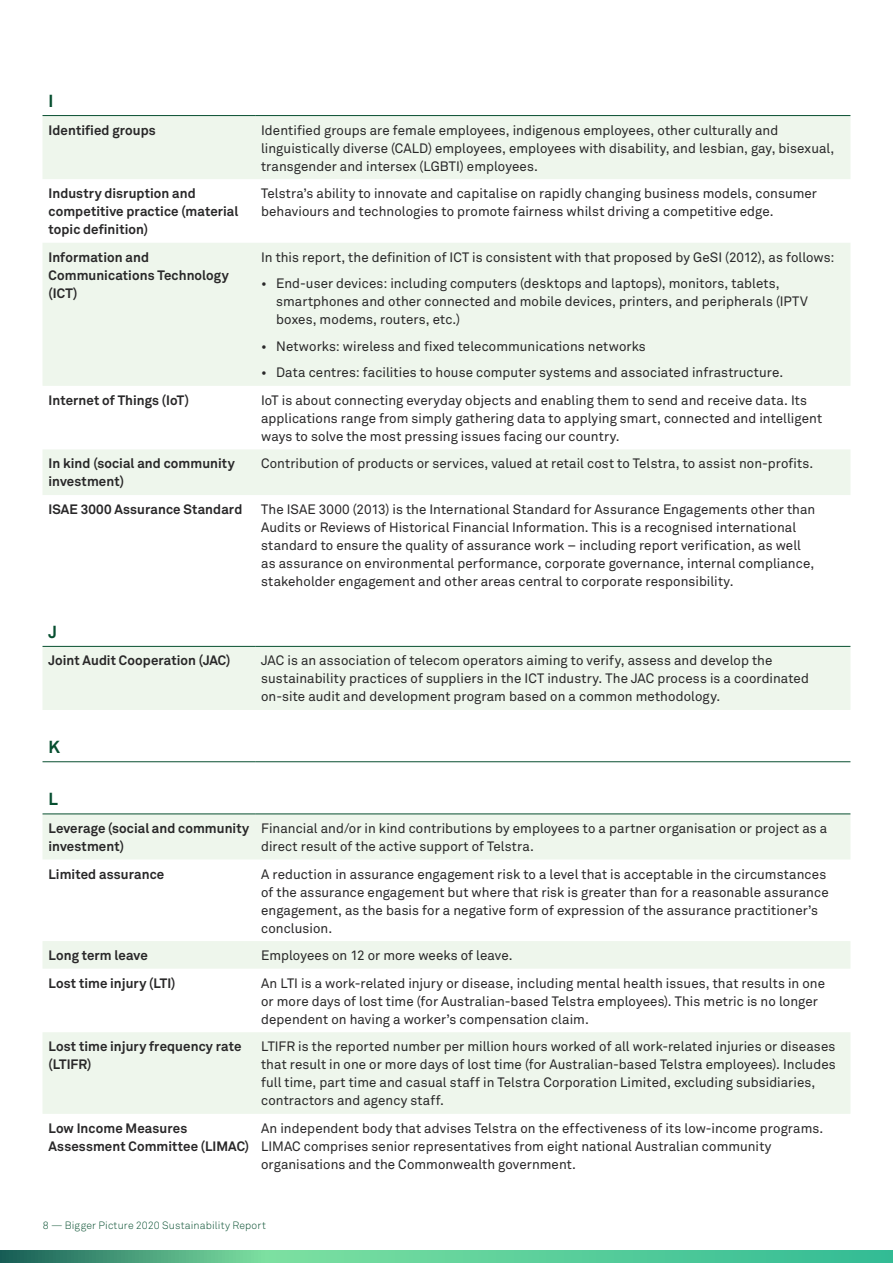
<style>
.page{position:relative;width:893px;height:1263px;background:#fff}
.page>*{position:absolute;margin:0;border:0;box-sizing:border-box;transform-origin:0 0}
.t1{font:700 17.25px "Telstra Akkurat";color:#074f30}
.t2{font:13.5px/18px "Telstra Akkurat";letter-spacing:.005em;color:#292829}
.t3{font:700 13.5px/18px "Telstra Akkurat";letter-spacing:.01em;color:#292829}
.t4{font:300 10.5px "Akkurat";letter-spacing:.01em;color:#084f30}
</style>
<div class="page">
<svg style="left:0;top:1250px;width:893px;height:13px;background:#53bf91"></svg>
<svg style="left:43px;top:116px;width:807px;height:379px;fill:#eef6ec"></svg>
<hr style="left:43px;top:115px;width:212px;height:1px;background:#084f30">
<hr style="left:255px;top:115px;width:595px;height:1px;background:#084f30">
<div style="left:43px;top:647px;width:807px;height:63px;background:#eef6ec"></div>
<hr style="left:43px;top:646px;width:212px;height:1px;background:#084f30">
<hr style="left:255px;top:646px;width:595px;height:1px;background:#084f30">
<hr style="left:43px;top:761px;width:212px;height:1px;background:#084f30">
<hr style="left:255px;top:761px;width:595px;height:1px;background:#084f30">
<svg style="left:43px;top:814px;width:807px;height:300px;fill:#eef6ec"></svg>
<hr style="left:43px;top:813px;width:212px;height:1px;background:#084f30">
<hr style="left:255px;top:813px;width:595px;height:1px;background:#084f30">
<p class="t1" style="left:49px;top:90px;width:6px">I</p>
<p class="t3" style="left:49px;top:121px;width:109px">Identified groups</p>
<p class="t2" style="left:261px;top:121px;width:575px">Identified groups are female employees, indigenous employees, other culturally and linguistically diverse (CALD) employees, employees with disability, and lesbian, gay, bisexual, transgender and intersex (LGBTI) employees.</p>
<p class="t3" style="left:49px;top:184px;width:191px">Industry disruption and competitive practice (material topic definition)</p>
<p class="t2" style="left:261px;top:185px;width:557px">Telstra’s ability to innovate and capitalise on rapidly changing business models, consumer behaviours and technologies to promote fairness whilst driving a competitive edge.</p>
<p class="t3" style="left:49px;top:248px;width:182px">Information and<br>Communications Technology (ICT)</p>
<p class="t2" style="left:261px;top:248px;width:575px">In this report, the definition of ICT is consistent with that proposed by GeSI (2012), as follows:</p>
<p class="t2" style="left:276px;top:275px;width:533px;text-indent:-15px">• End-user devices: including computers (desktops and laptops), monitors, tablets, smartphones and other connected and mobile devices, printers, and peripherals (IPTV boxes, modems, routers, etc.)</p>
<p class="t2" style="left:261px;top:337px;width:386px">• Networks: wireless and fixed telecommunications networks</p>
<p class="t2" style="left:261px;top:364px;width:524px">• Data centres: facilities to house computer systems and associated infrastructure.</p>
<p class="t3" style="left:49px;top:391px;width:142px">Internet of Things (IoT)</p>
<p class="t2" style="left:261px;top:391px;width:562px">IoT is about connecting everyday objects and enabling them to send and receive data. Its applications range from simply gathering data to applying smart, connected and intelligent ways to solve the most pressing issues facing our country.</p>
<p class="t3" style="left:49px;top:455px;width:188px">In kind (social and community investment)</p>
<p class="t2" style="left:261px;top:455px;width:554px">Contribution of products or services, valued at retail cost to Telstra, to assist non-profits.</p>
<p class="t3" style="left:49px;top:500px;width:195px">ISAE 3000 Assurance Standard</p>
<p class="t2" style="left:261px;top:500px;width:556px">The ISAE 3000 (2013) is the International Standard for Assurance Engagements other than Audits or Reviews of Historical Financial Information. This is a recognised international standard to ensure the quality of assurance work – including report verification, as well as assurance on environmental performance, corporate governance, internal compliance, stakeholder engagement and other areas central to corporate responsibility.</p>
<p class="t1" style="left:49px;top:621px;width:10px">J</p>
<p class="t3" style="left:49px;top:651px;width:183px">Joint Audit Cooperation (JAC)</p>
<p class="t2" style="left:261px;top:652px;width:549px">JAC is an association of telecom operators aiming to verify, assess and develop the sustainability practices of suppliers in the ICT industry. The JAC process is a coordinated on-site audit and development program based on a common methodology.</p>
<p class="t1" style="left:49px;top:736px;width:13px">K</p>
<p class="t1" style="left:49px;top:789px;width:11px">L</p>
<p class="t3" style="left:49px;top:819px;width:202px">Leverage (social and community investment)</p>
<p class="t2" style="left:261px;top:819px;width:568px">Financial and/or in kind contributions by employees to a partner organisation or project as a direct result of the active support of Telstra.</p>
<p class="t3" style="left:49px;top:865px;width:117px">Limited assurance</p>
<p class="t2" style="left:261px;top:865px;width:569px">A reduction in assurance engagement risk to a level that is acceptable in the circumstances of the assurance engagement but where that risk is greater than for a reasonable assurance engagement, as the basis for a negative form of expression of the assurance practitioner’s conclusion.</p>
<p class="t3" style="left:49px;top:946px;width:101px">Long term leave</p>
<p class="t2" style="left:261px;top:946px;width:253px">Employees on 12 or more weeks of leave.</p>
<p class="t3" style="left:49px;top:974px;width:129px">Lost time injury (LTI)</p>
<p class="t2" style="left:261px;top:974px;width:565px">An LTI is a work-related injury or disease, including mental health issues, that results in one or more days of lost time (for Australian-based Telstra employees). This metric is no longer dependent on having a worker’s compensation claim.</p>
<p class="t3" style="left:49px;top:1037px;width:194px">Lost time injury frequency rate (LTIFR)</p>
<p class="t2" style="left:261px;top:1038px;width:576px">LTIFR is the reported number per million hours worked of all work-related injuries or diseases that result in one or more days of lost time (for Australian-based Telstra employees). Includes full time, part time and casual staff in Telstra Corporation Limited, excluding subsidiaries, contractors and agency staff.</p>
<p class="t3" style="left:49px;top:1119px;width:202px">Low Income Measures<br>Assessment Committee (LIMAC)</p>
<p class="t2" style="left:261px;top:1119px;width:564px">An independent body that advises Telstra on the effectiveness of its low-income programs.<br>LIMAC comprises senior representatives from eight national Australian community organisations and the Commonwealth government.</p>
<p class="t4" style="left:43px;top:1219px;width:225px">8 — Bigger Picture 2020 Sustainability Report</p>
</div>
